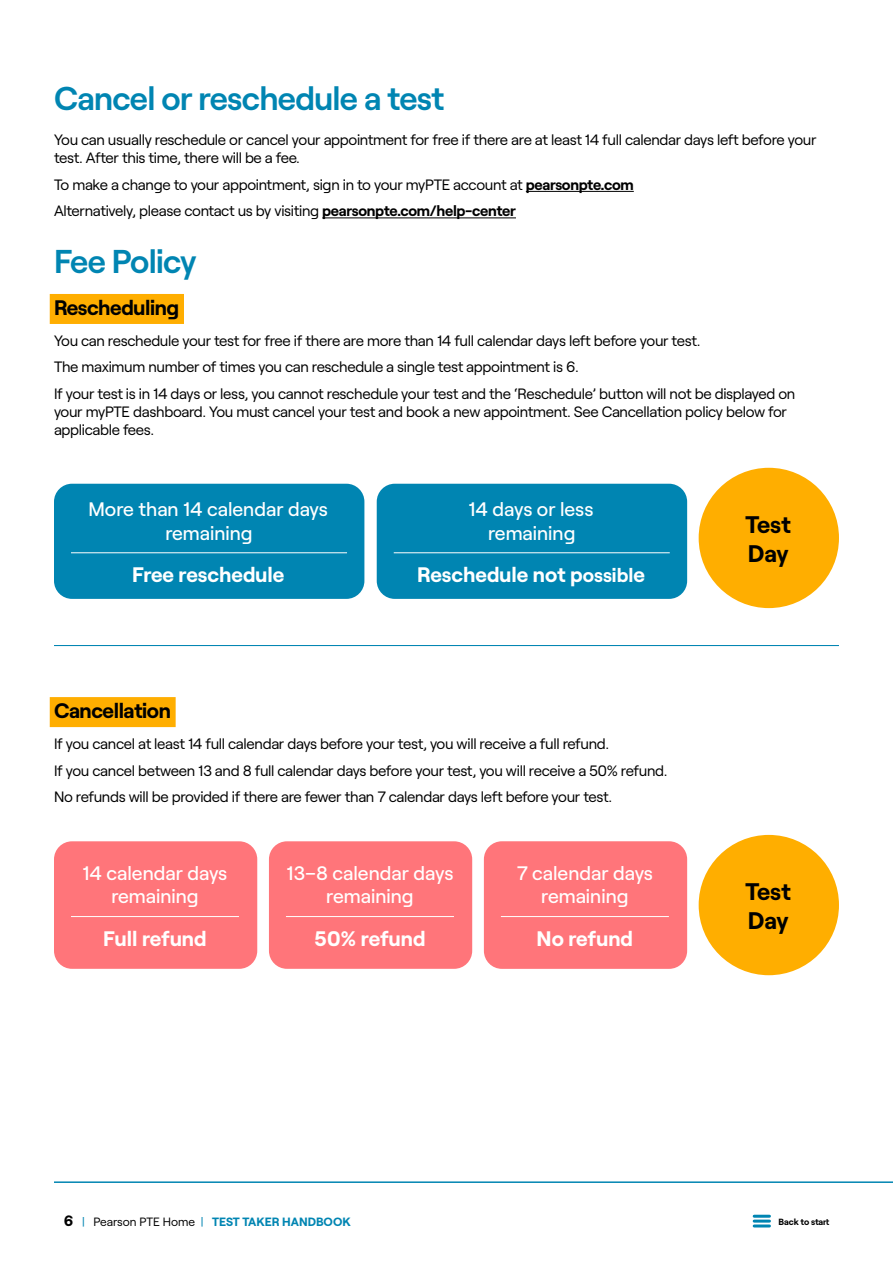
<style>
.page{position:relative;width:893px;height:1263px;background:#fff}
.page>*{position:absolute;margin:0;border:0;box-sizing:border-box;transform-origin:0 0}
.t1{font:600 33px "Roobert";letter-spacing:-.02em;color:#0085b2}
.t2{font:700 24px/28.8px "Roobert";letter-spacing:-.005em;color:#000}
.t3{font:700 21px "Roobert";color:#fff}
.t4{font:700 21px "Roobert";letter-spacing:-.02em;color:#000}
.t5{font:500 19.5px/23.4px "Roobert";color:#fff;text-align:center}
.t6{font:15px/26.5px "Roobert";letter-spacing:-.02em;color:#000}
.t7{font:700 12px "Roobert";color:#0085b2}
.t8{font:700 9px "Roobert";letter-spacing:-.01em;color:#000}
.s1{font-weight:700}
.s2{font-size:19.5px}
.s3{font-size:15px;color:#000}
.s4{font-weight:400}
.s5{font-weight:400;color:#000}
</style>
<div class="page">
<hr style="left:754px;top:1215px;width:15px;height:3px;background:#0085b2">
<hr style="left:754px;top:1219px;width:15px;height:3px;background:#0085b2">
<hr style="left:754px;top:1224px;width:15px;height:3px;background:#0085b2">
<hr style="left:54px;top:1181px;width:839px;height:2px;background:#0085b2">
<hr style="left:526px;top:191px;width:108px;height:1px;background:#000">
<hr style="left:322px;top:217px;width:194px;height:1px;background:#000">
<div style="left:50px;top:294px;width:134px;height:30px;background:#ffae00"></div>
<hr style="left:54px;top:645px;width:785px;height:1px;background:#0085b2">
<div style="left:50px;top:697px;width:126px;height:30px;background:#ffae00"></div>
<div style="left:54px;top:484px;width:310px;height:115px;background:#0085b2;border-radius:18px"></div>
<hr style="left:71px;top:552px;width:276px;height:1px;background:#fff">
<div style="left:377px;top:484px;width:310px;height:115px;background:#0085b2;border-radius:18px"></div>
<hr style="left:394px;top:552px;width:276px;height:1px;background:#fff">
<div style="left:699px;top:468px;width:140px;height:140px;background:#ffae00;border-radius:50%"></div>
<div style="left:54px;top:841px;width:203px;height:128px;background:#ff757a;border-radius:18px"></div>
<hr style="left:71px;top:916px;width:168px;height:1px;background:#fff">
<div style="left:269px;top:841px;width:203px;height:128px;background:#ff757a;border-radius:18px"></div>
<hr style="left:286px;top:916px;width:168px;height:1px;background:#fff">
<div style="left:484px;top:841px;width:203px;height:128px;background:#ff757a;border-radius:18px"></div>
<hr style="left:501px;top:916px;width:168px;height:1px;background:#fff">
<div style="left:699px;top:835px;width:140px;height:140px;background:#ffae00;border-radius:50%"></div>
<h1 class="t1" style="left:54px;top:73px;width:392px">Cancel or reschedule a test</h1>
<p class="t6" style="left:54px;top:130px;width:764px;line-height:18px">You can usually reschedule or cancel your appointment for free if there are at least 14 full calendar days left before your test. After this time, there will be a fee.</p>
<p class="t6" style="left:54px;top:170px;width:581px">To make a change to your appointment, sign in to your myPTE account at <span class="s1">pearsonpte.com<br></span>Alternatively, please contact us by visiting <span class="s1">pearsonpte.com/help-center</span></p>
<h1 class="t1" style="left:54px;top:236px;width:144px">Fee Policy</h1>
<h3 class="t4" style="left:54px;top:291px;width:127px">Rescheduling</h3>
<p class="t6" style="left:54px;top:326px;width:743px">You can reschedule your test for free if there are more than 14 full calendar days left before your test.<br>The maximum number of times you can reschedule a single test appointment is 6.<br>If your test is in 14 days or less, you cannot reschedule your test and the ‘Reschedule’ button will not be displayed on</p>
<p class="t6" style="left:54px;top:402px;width:734px;line-height:18px">your myPTE dashboard. You must cancel your test and book a new appointment. See Cancellation policy below for applicable fees.</p>
<h3 class="t5" style="left:88px;top:496px;width:241px">More than 14 calendar days remaining</h3>
<h3 class="t3" style="left:132px;top:558px;width:154px">Free reschedule</h3>
<h3 class="t5" style="left:468px;top:496px;width:126px">14 days or less remaining</h3>
<h3 class="t3" style="left:417px;top:558px;width:229px">Reschedule not p<span class="s2">ossibl</span>e</h3>
<h3 class="t4" style="left:54px;top:695px;width:118px">Cancellation</h3>
<p class="t6" style="left:54px;top:729px;width:615px">If you cancel at least 14 full calendar days before your test, you will receive a full refund.<br>If you cancel between 13 and 8 full calendar days before your test, you will receive a 50% refund.<br>No refunds will be provided if there are fewer than 7 calendar days left before your test.</p>
<h3 class="t5" style="left:83px;top:860px;width:146px">14 calendar days remaining</h3>
<h3 class="t3" style="left:103px;top:922px;width:105px">Full refund</h3>
<h3 class="t5" style="left:286px;top:860px;width:168px">13–8 calendar days remaining</h3>
<h3 class="t3" style="left:314px;top:922px;width:113px">50% refund</h3>
<h3 class="t5" style="left:517px;top:860px;width:138px">7 calendar days remaining</h3>
<h3 class="t3" style="left:537px;top:922px;width:98px">No refund</h3>
<h2 class="t2" style="left:745px;top:508px;width:47px">Test<br>Day</h2>
<h2 class="t2" style="left:745px;top:875px;width:47px">Test<br>Day</h2>
<p class="t7" style="left:64px;top:1213px;width:288px"><span class="s3">6</span> <span class="s4">|</span> <span class="s5">Pearson PTE Home</span> <span class="s4">|</span> TEST TAKER HANDBOOK</p>
<p class="t8" style="left:779px;top:1214px;width:52px">Back to start</p>
</div>
